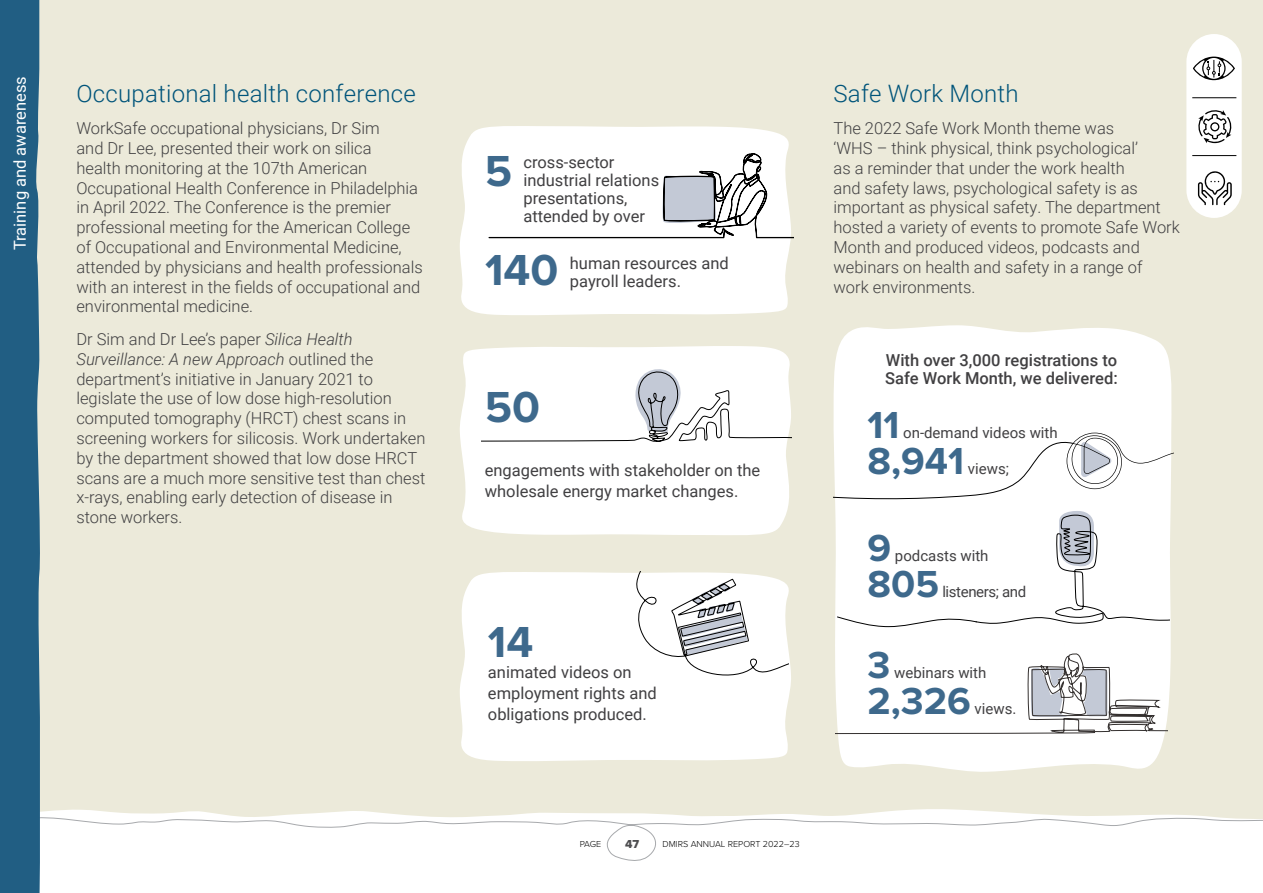
<style>
.page{position:relative;width:1263px;height:893px;background:#fff}
.page>*{position:absolute;margin:0;border:0;box-sizing:border-box;transform-origin:0 0}
.Body_Text_11pt{font:700 45px "Proxima Nova";color:#3e698c}
.Body_Text_11pt-2{font:700 39px "Proxima Nova";color:#3e698c}
.H2_Dk_Blue{font:300 24px "Roboto";letter-spacing:.01em;color:#00547a}
.Body_Text_11pt-3{font:300 16.5px/19.8px "Roboto";color:#414042}
.Body_Text_11pt-4{font:16.5px/18px "Roboto";color:#414042}
.Body_Text_11pt-5{font:500 16.5px/18px "Roboto";color:#414042}
.Body_Text_11pt-6{font:16.5px "Roboto";color:#fff}
.Body_Text_11pt-7{font:15px "Roboto";color:#414042}
.Body_Text_11pt-8{font:15px "Roboto";letter-spacing:-.025em;color:#414042}
.t1{font:12px "Proxima Nova Extrabld";color:#4d4d4f}
.t2{font:300 9px "Proxima Nova";color:#000}
.s1{font-style:italic}
</style>
<div class="page">
<div style="left:41px;top:0;width:1222px;height:814px;background:#eceada"></div>
<svg style="left:41px;top:814px;width:1222px;height:47px"></svg>
<div style="left:0;top:0;width:41px;height:893px;background:#215e83"></div>
<div style="left:1186px;top:34px;width:56px;height:184px;background:#fff;border-radius:28px"></div>
<svg style="left:1193px;top:56px;width:42px;height:25px"></svg>
<svg style="left:1198px;top:110px;width:34px;height:34px"></svg>
<svg style="left:1194px;top:171px;width:42px;height:40px"></svg>
<hr style="left:1192px;top:97px;width:44px;height:1px;background:#000">
<hr style="left:1192px;top:155px;width:44px;height:1px;background:#000">
<svg style="left:460px;top:346px;width:331px;height:189px"></svg>
<svg style="left:482px;top:364px;width:309px;height:80px"></svg>
<svg style="left:833px;top:325px;width:338px;height:447px"></svg>
<svg style="left:833px;top:433px;width:341px;height:68px"></svg>
<svg style="left:836px;top:509px;width:334px;height:118px"></svg>
<svg style="left:836px;top:652px;width:331px;height:82px"></svg>
<svg style="left:460px;top:572px;width:331px;height:189px"></svg>
<svg style="left:619px;top:572px;width:170px;height:115px"></svg>
<svg style="left:460px;top:126px;width:331px;height:189px"></svg>
<svg style="left:489px;top:153px;width:304px;height:85px"></svg>
<p class="Body_Text_11pt-6" style="left:8px;top:250px;width:176px;rotate:-90deg">Training and awareness</p>
<p class="H2_Dk_Blue" style="left:76px;top:76px;width:341px">Occupational health conference</p>
<p class="Body_Text_11pt-3" style="left:76px;top:118px;width:348px">WorkSafe occupational physicians, Dr Sim<br>and Dr Lee, presented their work on silica<br>health monitoring at the 107th American Occupational Health Conference in Philadelphia in April 2022. The Conference is the premier professional meeting for the American College of Occupational and Environmental Medicine, attended by physicians and health professionals with an interest in the fields of occupational and environmental medicine.</p>
<p class="Body_Text_11pt-3" style="left:76px;top:329px;width:351px">Dr Sim and Dr Lee’s paper <span class="s1">Silica Health Surveillance: A new Approach</span> outlined the department’s initiative in January 2021 to legislate the use of low dose high-resolution computed tomography (HRCT) chest scans in screening workers for silicosis. Work undertaken by the department showed that low dose HRCT scans are a much more sensitive test than chest x-rays, enabling early detection of disease in stone workers.</p>
<p class="Body_Text_11pt" style="left:485px;top:138px;width:29px">5</p>
<p class="Body_Text_11pt-4" style="left:523px;top:153px;width:137px">cross-sector industrial relations presentations, attended by over</p>
<p class="Body_Text_11pt" style="left:485px;top:236px;width:75px">140</p>
<p class="Body_Text_11pt-4" style="left:570px;top:253px;width:160px">human resources and payroll leaders.</p>
<p class="Body_Text_11pt" style="left:485px;top:373px;width:57px">50</p>
<p class="Body_Text_11pt-4" style="left:485px;top:459px;width:277px;line-height:21px">engagements with stakeholder on the wholesale energy market changes.</p>
<p class="Body_Text_11pt" style="left:488px;top:609px;width:47px">14</p>
<p class="Body_Text_11pt-4" style="left:488px;top:661px;width:170px;line-height:21px">animated videos on employment rights and obligations produced.</p>
<p class="H2_Dk_Blue" style="left:833px;top:76px;width:187px">Safe Work Month</p>
<p class="Body_Text_11pt-3" style="left:833px;top:118px;width:348px">The 2022 Safe Work Month theme was<br>‘WHS – think physical, think psychological’<br>as a reminder that under the work health<br>and safety laws, psychological safety is as important as physical safety. The department hosted a variety of events to promote Safe Work Month and produced videos, podcasts and webinars on health and safety in a range of work environments.</p>
<p class="Body_Text_11pt-5" style="left:885px;top:350px;width:234px">With over 3,000 registrations to<br>Safe Work Month, we delivered:</p>
<p class="Body_Text_11pt-2" style="left:867px;top:396px;width:34px">11</p>
<p class="Body_Text_11pt-7" style="left:903px;top:422px;width:156px">on-demand videos with</p>
<p class="Body_Text_11pt-2" style="left:867px;top:432px;width:98px">8,941</p>
<p class="Body_Text_11pt-7" style="left:968px;top:458px;width:43px">views;</p>
<p class="Body_Text_11pt-2" style="left:867px;top:519px;width:25px">9</p>
<p class="Body_Text_11pt-7" style="left:895px;top:545px;width:95px">podcasts with</p>
<p class="Body_Text_11pt-2" style="left:867px;top:555px;width:73px">805</p>
<p class="Body_Text_11pt-8" style="left:942px;top:581px;width:85px">listeners; and</p>
<p class="Body_Text_11pt-2" style="left:867px;top:636px;width:24px">3</p>
<p class="Body_Text_11pt-7" style="left:894px;top:662px;width:94px">webinars with</p>
<p class="Body_Text_11pt-2" style="left:867px;top:672px;width:105px">2,326</p>
<p class="Body_Text_11pt-7" style="left:975px;top:698px;width:43px">views.</p>
<p class="t2" style="left:580px;top:837px;width:23px">PAGE</p>
<p class="t1" style="left:625px;top:835px;width:16px">47</p>
<p class="t2" style="left:662px;top:837px;width:139px">DMIRS ANNUAL REPORT 2022–23</p>
</div>
